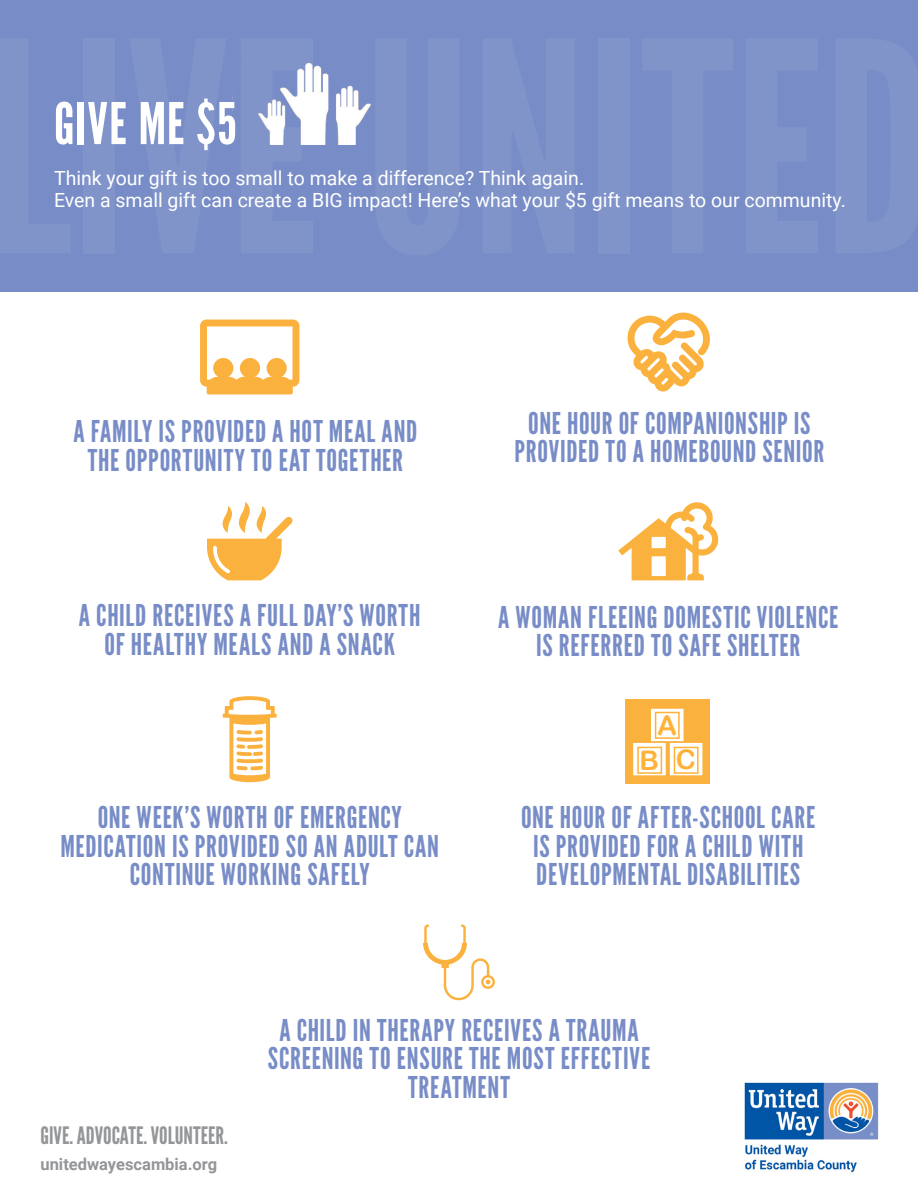
<style>
.page{position:relative;width:918px;height:1188px;background:#fff}
.page>*{position:absolute;margin:0;border:0;box-sizing:border-box;transform-origin:0 0}
.t1{font:292.5px "League Gothic";color:#fff}
.Headline_2a{font:57.3px "League Gothic";letter-spacing:.02em;color:#fff}
.Infographics{font:30px/28.5px "League Gothic";letter-spacing:.025em;color:#788dc7;text-align:center}
.t2{font:27px "Arial Rounded MT Bold";color:#ffb238}
.t3{font:24px "League Gothic";color:#939598}
.t4{font:19.5px/22.6px "Roboto";color:#fff}
.t5{font:700 16.5px "Roboto";color:#939598}
</style>
<div class="page">
<div style="left:625px;top:699px;width:85px;height:85px;background:#fbb13d"></div>
<div style="left:0;top:0;width:918px;height:292px;background:#788dc7"></div>
<svg style="left:207px;top:502px;width:86px;height:78px"></svg>
<svg style="left:223px;top:696px;width:54px;height:86px"></svg>
<svg style="left:627px;top:312px;width:83px;height:79px"></svg>
<svg style="left:618px;top:502px;width:101px;height:78px"></svg>
<svg style="left:423px;top:924px;width:72px;height:76px"></svg>
<svg style="left:200px;top:320px;width:99px;height:74px"></svg>
<img style="left:744px;top:1082px;width:135px;height:91px">
<img style="left:258px;top:63px;width:113px;height:82px">
<div style="left:651px;top:709px;width:33px;height:32px;background:#fff;border:2px solid #fff"></div>
<div style="left:633px;top:743px;width:33px;height:32px;background:#fff;border:2px solid #fff"></div>
<div style="left:670px;top:743px;width:32px;height:32px;background:#fff"></div>
<div style="left:637px;top:747px;width:25px;height:27px;border:2px solid #ffb238"></div>
<div style="left:674px;top:747px;width:25px;height:27px;border:2px solid #ffb238"></div>
<div style="left:655px;top:712px;width:25px;height:27px;border:2px solid #ffb238"></div>
<h1 class="t1" style="left:-15px;top:-25px;width:949px">LIVE UNITED</h1>
<p class="Headline_2a" style="left:54px;top:90px;width:184px">GIVE ME $5</p>
<p class="t4" style="left:54px;top:166px;width:793px">Think your gift is too small to make a difference? Think again.<br>Even a small gift can create a BIG impact! Here’s what your $5 gift means to our community.</p>
<p class="Infographics" style="left:74px;top:417px;width:345px">A FAMILY IS PROVIDED A HOT MEAL AND<br>THE OPPORTUNITY TO EAT TOGETHER</p>
<p class="Infographics" style="left:514px;top:409px;width:311px">ONE HOUR OF COMPANIONSHIP IS<br>PROVIDED TO A HOMEBOUND SENIOR</p>
<p class="Infographics" style="left:79px;top:601px;width:343px">A CHILD RECEIVES A FULL DAY’S WORTH<br>OF HEALTHY MEALS AND A SNACK</p>
<p class="Infographics" style="left:60px;top:804px;width:380px">ONE WEEK’S WORTH OF EMERGENCY<br>MEDICATION IS PROVIDED SO AN ADULT CAN<br>CONTINUE WORKING SAFELY</p>
<p class="Infographics" style="left:498px;top:603px;width:342px">A WOMAN FLEEING DOMESTIC VIOLENCE<br>IS REFERRED TO SAFE SHELTER</p>
<p class="t2" style="left:657px;top:710px;width:21px">A</p>
<p class="t2" style="left:640px;top:745px;width:21px">B</p>
<p class="t2" style="left:676px;top:743px;width:21px">C</p>
<p class="Infographics" style="left:521px;top:804px;width:296px">ONE HOUR OF AFTER-SCHOOL CARE<br>IS PROVIDED FOR A CHILD WITH<br>DEVELOPMENTAL DISABILITIES</p>
<p class="t3" style="left:40px;top:1121px;width:189px">GIVE. ADVOCATE. VOLUNTEER.</p>
<p class="t5" style="left:40px;top:1153px;width:178px">unitedwayescambia.org</p>
<p class="Infographics" style="left:268px;top:1016px;width:384px">A CHILD IN THERAPY RECEIVES A TRAUMA<br>SCREENING TO ENSURE THE MOST EFFECTIVE<br>TREATMENT</p>
</div>
